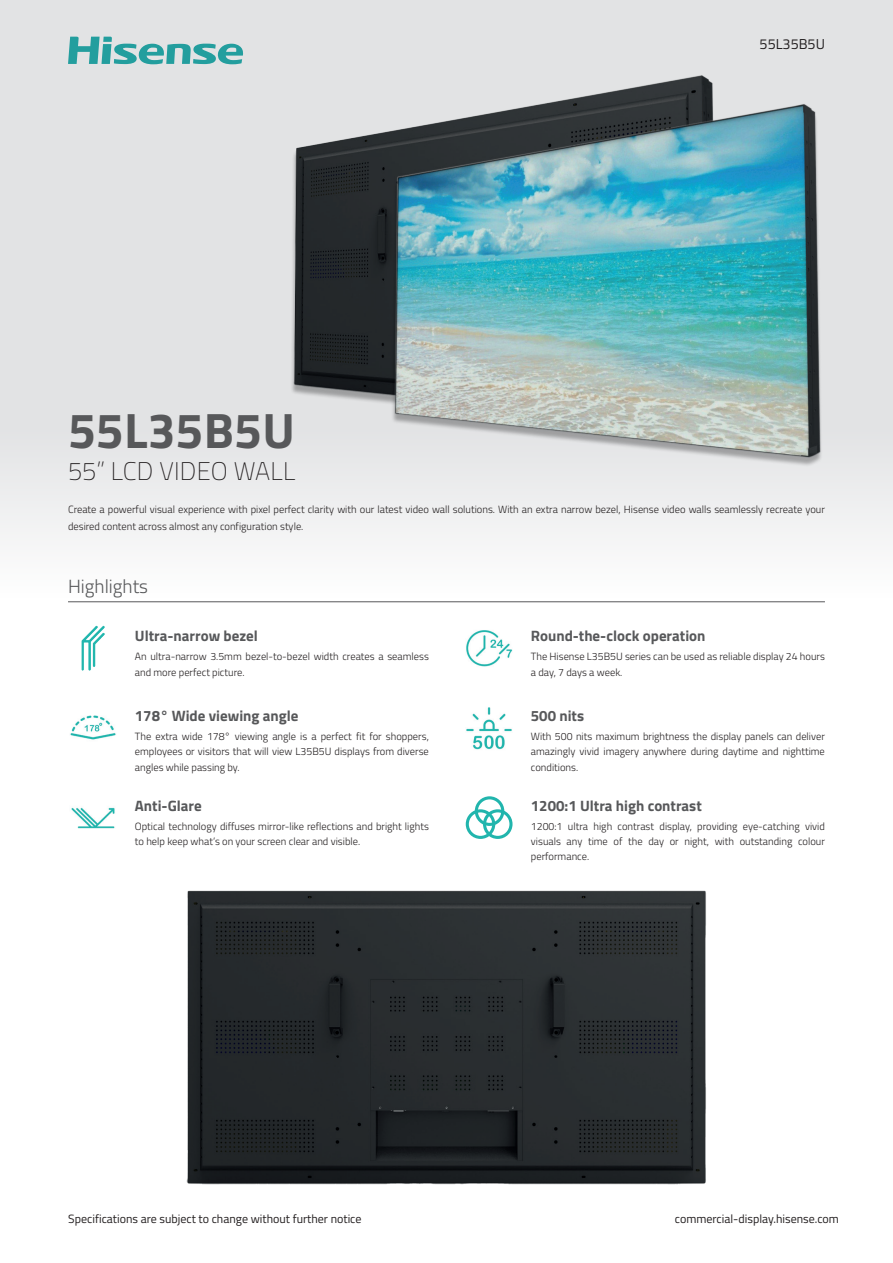
<style>
.page{position:relative;width:893px;height:1263px;background:#fff}
.page>*{position:absolute;margin:0;border:0;box-sizing:border-box;transform-origin:0 0}
.t1{font:700 49.8px "Titillium Web";letter-spacing:.005em;color:#57585a}
.t2{font:200 25.5px "Titillium Web";letter-spacing:.01em;color:#231f20}
.t3{font:300 19.05px "Titillium Web";color:#57585a}
.t4{font:700 15px "Titillium Web";color:#57585a}
.t5{font:14.4px "Titillium Web";color:#231f20}
.t6{font:12px "Titillium Web";color:#231f20}
.t7{font:300 10.5px/15.3px "Titillium Web";color:#231f20}
</style>
<div class="page">
<div style="left:0;top:0;width:892px;height:703px;background:linear-gradient(to bottom,#d9dbdc,#fafafa)"></div>
<svg style="left:68px;top:37px;width:177px;height:27px;background:#83c0c1"></svg>
<img style="left:69px;top:624px;width:48px;height:48px">
<img style="left:465px;top:624px;width:48px;height:48px">
<img style="left:70px;top:715px;width:46px;height:25px">
<img style="left:466px;top:707px;width:46px;height:43px">
<img style="left:71px;top:807px;width:44px;height:22px">
<div style="left:475px;top:796px;width:29px;height:30px;border:3px solid #21b5ad;border-radius:50%"></div>
<div style="left:466px;top:809px;width:29px;height:30px;border:3px solid #21b5ad;border-radius:50%"></div>
<div style="left:483px;top:809px;width:29px;height:30px;border:3px solid #21b5ad;border-radius:50%"></div>
<hr style="left:68px;top:601px;width:757px;height:1px;background:#57585a">
<img style="left:273px;top:61px;width:583px;height:415px">
<img style="left:186px;top:890px;width:520px;height:295px">
<h1 class="t1" style="left:68px;top:393px;width:228px">55L35B5U</h1>
<h2 class="t2" style="left:68px;top:453px;width:229px">55” LCD VIDEO WALL</h2>
<h3 class="t5" style="left:760px;top:34px;width:67px">55L35B5U</h3>
<p class="t7" style="left:68px;top:501px;width:758px;line-height:16.5px">Create a powerful visual experience with pixel perfect clarity with our latest video wall solutions. With an extra narrow bezel, Hisense video walls seamlessly recreate your desired content across almost any configuration style.</p>
<h3 class="t3" style="left:68px;top:572px;width:82px">Highlights</h3>
<h3 class="t4" style="left:135px;top:625px;width:124px">Ultra-narrow bezel</h3>
<p class="t7" style="left:135px;top:648px;width:295px">An ultra-narrow 3.5mm bezel-to-bezel width creates a seamless and more perfect picture.</p>
<h3 class="t4" style="left:135px;top:704px;width:165px">178° Wide viewing angle</h3>
<p class="t7" style="left:135px;top:728px;width:295px;text-align:justify">The extra wide 178° viewing angle is a perfect fit for shoppers, employees or visitors that will view L35B5U displays from diverse angles while passing by.</p>
<h3 class="t4" style="left:135px;top:794px;width:68px">Anti-Glare</h3>
<p class="t7" style="left:135px;top:818px;width:295px">Optical technology diffuses mirror-like reflections and bright lights to help keep what’s on your screen clear and visible.</p>
<h3 class="t4" style="left:531px;top:625px;width:176px">Round-the-clock operation</h3>
<p class="t7" style="left:531px;top:648px;width:296px">The Hisense L35B5U series can be used as reliable display 24 hours a day, 7 days a week.</p>
<h3 class="t4" style="left:531px;top:704px;width:55px">500 nits</h3>
<p class="t7" style="left:531px;top:728px;width:296px;text-align:justify">With 500 nits maximum brightness the display panels can deliver amazingly vivid imagery anywhere during daytime and nighttime conditions.</p>
<h3 class="t4" style="left:531px;top:794px;width:172px">1200:1 Ultra high contrast</h3>
<p class="t7" style="left:531px;top:818px;width:296px;text-align:justify">1200:1 ultra high contrast display, providing eye-catching vivid visuals any time of the day or night, with outstanding colour performance.</p>
<p class="t6" style="left:68px;top:1209px;width:295px">Specifications are subject to change without further notice</p>
<p class="t6" style="left:675px;top:1209px;width:166px">commercial-display.hisense.com</p>
</div>
